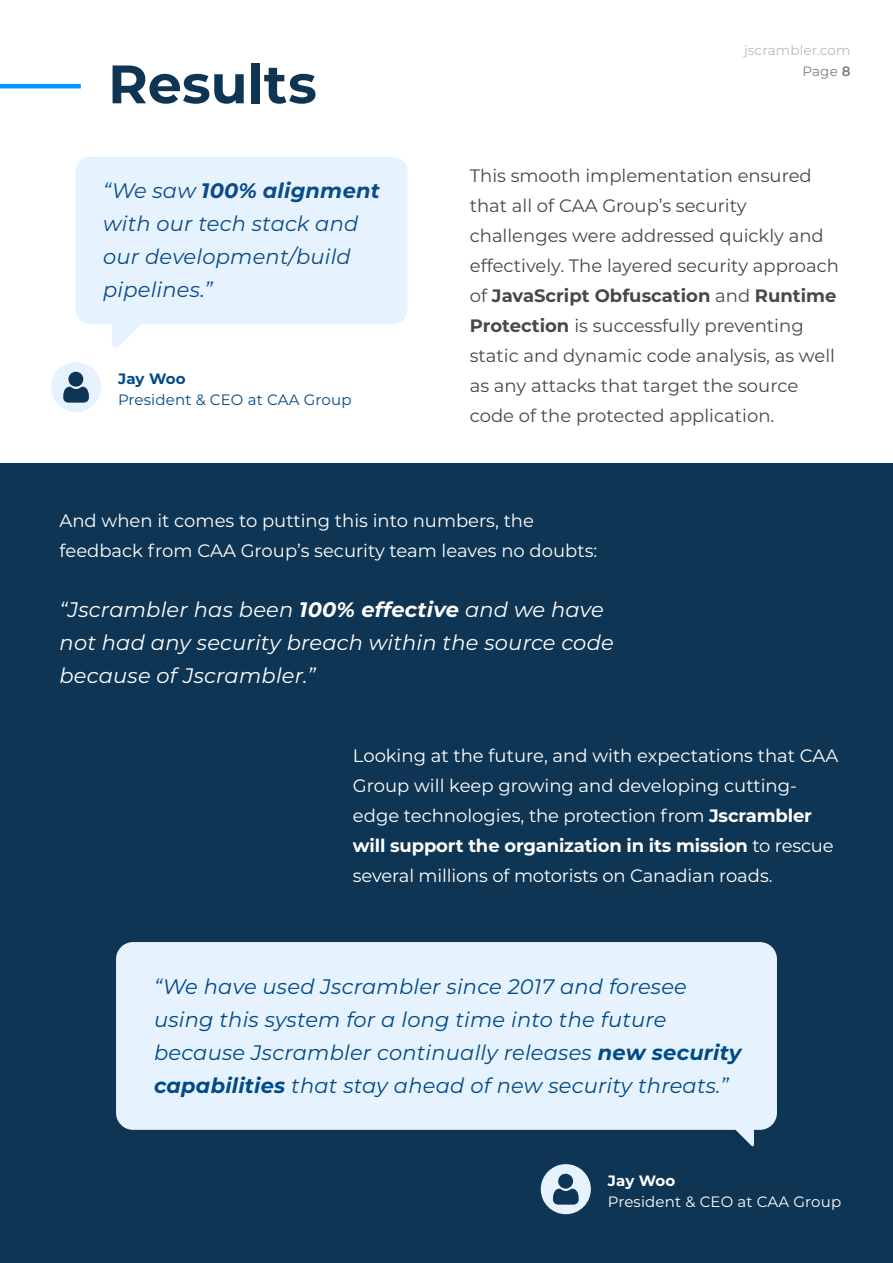
<style>
.page{position:relative;width:893px;height:1263px;background:#fff}
.page>*{position:absolute;margin:0;border:0;box-sizing:border-box;transform-origin:0 0}
.t1{font:700 54px "Montserrat";color:#0e3553}
.t2{font:italic 21px/33px "Montserrat";letter-spacing:.01em;color:#004a87}
.t3{font:italic 21px/33px "Montserrat";letter-spacing:.01em;color:#fff}
.t4{font:italic 21px/33px "Montserrat";letter-spacing:.01em;color:#0b4b87}
.t5{font:18px/30px "Montserrat";color:#fff}
.t6{font:18px/30px "Montserrat";color:#494849}
.t7{font:15px "Montserrat";letter-spacing:.01em;color:#004a87}
.t8{font:15px "Montserrat";letter-spacing:.01em;color:#fff}
.t9{font:700 15px "Montserrat";letter-spacing:.005em;color:#004a87}
.t10{font:700 15px "Montserrat";letter-spacing:.005em;color:#fff}
.t11{font:13.5px/21px "Montserrat";letter-spacing:.01em;color:#bbb8b9;text-align:right}
.s1{font-weight:700}
.s2{color:#7d7c7c}
.s3{font-weight:600;color:#7d7c7c}
</style>
<div class="page">
<div style="left:0;top:463px;width:893px;height:800px;background:#0e3553"></div>
<hr style="left:0;top:84px;width:81px;height:4px;background:#09f">
<div style="left:75px;top:157px;width:333px;height:167px;background:#e6f3ff;border-radius:15px"></div>
<svg style="left:112px;top:324px;width:29px;height:24px"></svg>
<div style="left:116px;top:942px;width:661px;height:188px;background:#e6f3ff;border-radius:17px"></div>
<svg style="left:715px;top:1129px;width:39px;height:18px"></svg>
<div style="left:51px;top:362px;width:50px;height:50px;background:#e6f3ff;border-radius:50%"></div>
<svg style="left:63px;top:372px;width:26px;height:31px"></svg>
<div style="left:541px;top:1164px;width:50px;height:50px;background:#e6f3ff;border-radius:50%"></div>
<svg style="left:553px;top:1174px;width:26px;height:30px"></svg>
<h1 class="t1" style="left:108px;top:45px;width:210px">Results</h1>
<p class="t4" style="left:103px;top:173px;width:278px">“We saw <span class="s1">100% alignment </span>with our tech stack and our development/build pipelines.”</p>
<p class="t9" style="left:118px;top:368px;width:69px">Jay Woo</p>
<p class="t7" style="left:118px;top:389px;width:235px">President &amp; CEO at CAA Group</p>
<p class="t11" style="left:744px;top:40px;width:108px">jscrambler.com<br><span class="s2">Page</span> <span class="s3">8</span></p>
<p class="t6" style="left:470px;top:160px;width:371px">This smooth implementation ensured that all of CAA Group’s security challenges were addressed quickly and effectively. The layered security approach of <span class="s1">JavaScript Obfuscation</span> and <span class="s1">Runtime Protection</span> is successfully preventing static and dynamic code analysis, as well as any attacks that target the source code of the protected application.</p>
<p class="t5" style="left:60px;top:505px;width:539px">And when it comes to putting this into numbers, the feedback from CAA Group’s security team leaves no doubts:</p>
<p class="t3" style="left:60px;top:592px;width:556px">“Jscrambler has been <span class="s1">100% effective</span> and we have not had any security breach within the source code because of Jscrambler.”</p>
<p class="t5" style="left:353px;top:740px;width:487px">Looking at the future, and with expectations that CAA Group will keep growing and developing cutting&shy;edge technologies, the protection from <span class="s1">Jscrambler will support the organization in its mission</span> to rescue several millions of motorists on Canadian roads.</p>
<p class="t2" style="left:154px;top:969px;width:589px">“We have used Jscrambler since 2017 and foresee using this system for a long time into the future because Jscrambler continually releases <span class="s1">new security capabilities</span> that stay ahead of new security threats.”</p>
<p class="t10" style="left:608px;top:1170px;width:69px">Jay Woo</p>
<p class="t8" style="left:608px;top:1191px;width:235px">President &amp; CEO at CAA Group</p>
</div>
